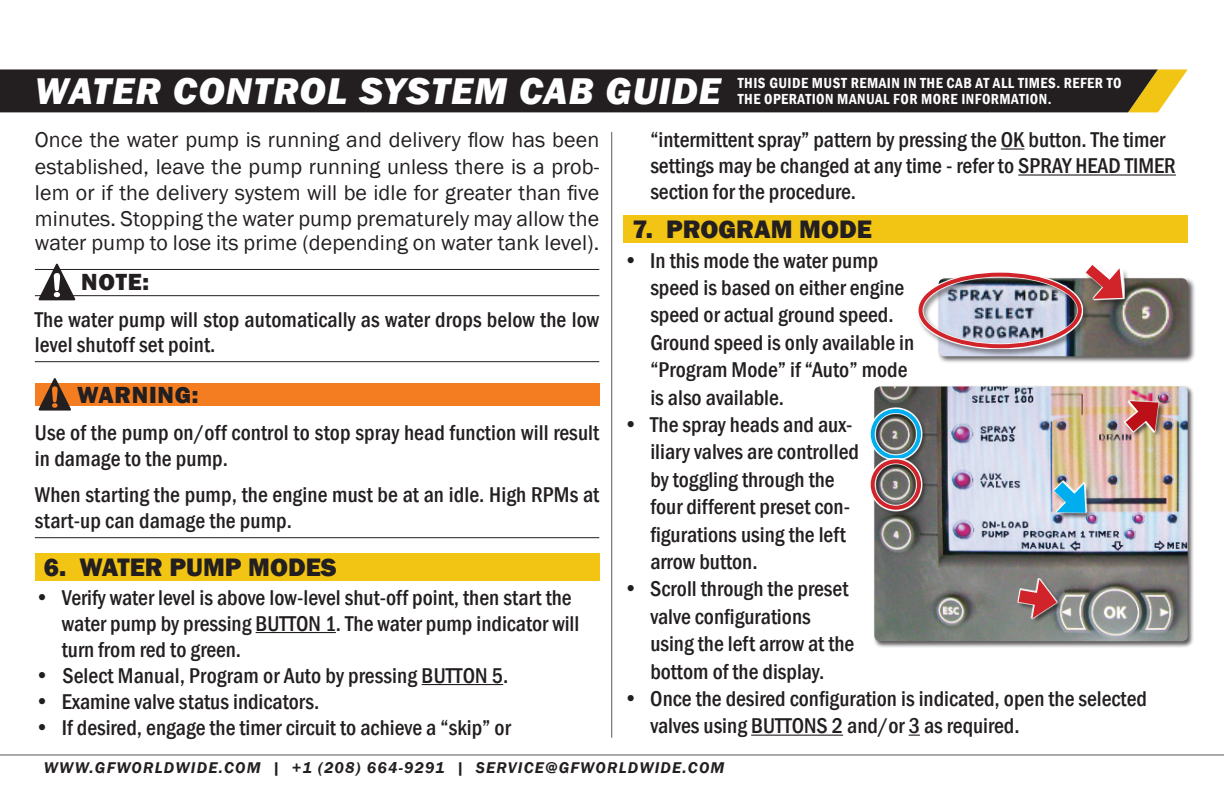
<style>
.page{position:relative;width:1224px;height:791px;background:#fff}
.page>*{position:absolute;margin:0;border:0;box-sizing:border-box;transform-origin:0 0}
.t1{font:italic 800 38.2px "Franklin Gothic";letter-spacing:.03em;color:#fff}
.t2{font:800 26px "Franklin Gothic";color:#231f20}
.SUBHEAD_2{font:800 24px "Franklin Gothic";letter-spacing:.03em;color:#231f20}
.SUBHEAD_3{font:800 24px "Franklin Gothic";color:#231f20}
.WARNING_TEXT{font:500 condensed 22px/27.4px "Franklin Gothic";color:#231f20}
.BODY_TEXT{font:22px/25.6px "Franklin Gothic";letter-spacing:.005em;color:#231f20;text-align:justify}
.t3{font:italic 600 16px "Franklin Gothic";letter-spacing:.075em;color:#231f20}
.t4{font:600 condensed 15px/16.4px "Franklin Gothic";letter-spacing:.03em;color:#fff}
</style>
<div class="page">
<hr style="left:35px;top:269px;width:564px;height:1px;background:#231f20">
<hr style="left:35px;top:295px;width:564px;height:1px;background:#231f20">
<hr style="left:35px;top:361px;width:564px;height:1px;background:#231f20">
<div style="left:35px;top:383px;width:564px;height:22px;background:#f47d21"></div>
<hr style="left:35px;top:537px;width:564px;height:1px;background:#231f20">
<div style="left:35px;top:553px;width:564px;height:28px;background:#f2c414"></div>
<hr style="left:255px;top:632px;width:81px;height:1px;background:#231f20">
<hr style="left:421px;top:684px;width:82px;height:1px;background:#231f20">
<svg style="left:36px;top:263px;width:42px;height:38px"></svg>
<svg style="left:36px;top:378px;width:37px;height:33px"></svg>
<hr style="left:1000px;top:148px;width:24px;height:2px;background:#231f20">
<hr style="left:1018px;top:174px;width:157px;height:2px;background:#231f20">
<div style="left:623px;top:216px;width:564px;height:27px;background:#f2c414"></div>
<hr style="left:751px;top:735px;width:92px;height:1px;background:#231f20">
<hr style="left:611px;top:132px;width:1px;height:606px;background:#57585a">
<hr style="left:0;top:755px;width:1223px;height:1px;background:#57585a">
<div style="left:936px;top:277px;width:259px;height:87px;background:#231f20;opacity:.75"></div>
<img style="left:1090px;top:278px;width:97px;height:78px">
<div style="left:1084px;top:264px;width:47px;height:44px;background:#231f20;opacity:.75"></div>
<svg style="left:1084px;top:264px;width:42px;height:39px"></svg>
<div style="left:916px;top:271px;width:174px;height:86px;background:#231f20;opacity:.75"></div>
<img style="left:917px;top:272px;width:165px;height:77px">
<div style="left:918px;top:273px;width:163px;height:75px;border:4px solid #d1232a;border-radius:50%"></div>
<div style="left:872px;top:385px;width:322px;height:263px;background:#231f20;opacity:.75"></div>
<img style="left:874px;top:386px;width:313px;height:255px">
<div style="left:869px;top:408px;width:58px;height:58px;background:#231f20;opacity:.75"></div>
<svg style="left:869px;top:408px;width:53px;height:50px;background:#798b8e"></svg>
<div style="left:870px;top:409px;width:50px;height:50px;border:4px solid #00aeef;border-radius:50%"></div>
<div style="left:869px;top:459px;width:58px;height:57px;background:#231f20;opacity:.75"></div>
<svg style="left:869px;top:458px;width:53px;height:53px;background:#92807e"></svg>
<div style="left:870px;top:459px;width:50px;height:51px;border:4px solid #d1232a;border-radius:50%"></div>
<img style="left:1041px;top:470px;width:59px;height:59px">
<img style="left:1112px;top:386px;width:60px;height:58px">
<div style="left:1017px;top:579px;width:45px;height:46px;background:#231f20;opacity:.75"></div>
<svg style="left:1005px;top:575px;width:56px;height:48px;background:#977070"></svg>
<svg style="left:1157px;top:69px;width:30px;height:43px"></svg>
<div style="left:0;top:69px;width:1157px;height:43px;background:#231f20"></div>
<h1 class="t1" style="left:35px;top:67px;width:687px">WATER CONTROL SYSTEM CAB GUIDE</h1>
<p class="t4" style="left:737px;top:75px;width:385px">THIS GUIDE MUST REMAIN IN THE CAB AT ALL TIMES. REFER TO<br>THE OPERATION MANUAL FOR MORE INFORMATION.</p>
<p class="BODY_TEXT" style="left:35px;top:128px;width:566px">Once the water pump is running and delivery flow has been established, leave the pump running unless there is a prob&shy;lem or if the delivery system will be idle for greater than five minutes. Stopping the water pump prematurely may allow the water pump to lose its prime (depending on water tank level).</p>
<p class="SUBHEAD_3" style="left:81px;top:267px;width:69px">NOTE:</p>
<p class="WARNING_TEXT" style="left:35px;top:307px;width:566px;line-height:25.4px">The water pump will stop automatically as water drops below the low level shutoff set point.</p>
<p class="SUBHEAD_2" style="left:77px;top:379px;width:123px">WARNING:</p>
<p class="WARNING_TEXT" style="left:35px;top:419px;width:565px;line-height:26.4px">Use of the pump on/off control to stop spray head function will result in damage to the pump.</p>
<p class="WARNING_TEXT" style="left:35px;top:481px;width:565px;line-height:26.4px">When starting the pump, the engine must be at an idle. High RPMs at start-up can damage the pump.</p>
<p class="t2" style="left:44px;top:550px;width:294px">6. WATER PUMP MODES</p>
<p class="WARNING_TEXT" style="left:62px;top:584px;width:519px;line-height:26px;text-indent:-27px">• Verify water level is above low-level shut-off point, then start the water pump by pressing BUTTON 1. The water pump indicator will turn from red to green.</p>
<p class="WARNING_TEXT" style="left:35px;top:662px;width:475px">• Select Manual, Program or Auto by pressing BUTTON 5.</p>
<p class="WARNING_TEXT" style="left:35px;top:688px;width:286px">• Examine valve status indicators.</p>
<p class="WARNING_TEXT" style="left:35px;top:714px;width:477px">• If desired, engage the timer circuit to achieve a “skip” or</p>
<p class="WARNING_TEXT" style="left:650px;top:127px;width:527px;line-height:26px">“intermittent spray” pattern by pressing the OK button. The timer settings may be changed at any time - refer to SPRAY HEAD TIMER section for the procedure.</p>
<p class="t2" style="left:632px;top:213px;width:241px">7. PROGRAM MODE</p>
<p class="WARNING_TEXT" style="left:650px;top:247px;width:265px;text-indent:-27px">• In this mode the water pump speed is based on either engine speed or actual ground speed.<br>Ground speed is only available in “Program Mode” if “Auto” mode is also available.</p>
<p class="WARNING_TEXT" style="left:650px;top:411px;width:210px;text-indent:-27px">• The spray heads and aux&shy;iliary valves are controlled by toggling through the four different preset con&shy;figurations using the left arrow button.</p>
<p class="WARNING_TEXT" style="left:650px;top:575px;width:205px;text-indent:-27px">• Scroll through the preset valve configurations using the left arrow at the bottom of the display.</p>
<p class="WARNING_TEXT" style="left:650px;top:685px;width:498px;text-indent:-27px">• Once the desired configuration is indicated, open the selected valves using BUTTONS 2 and/or 3 as required.</p>
<p class="t3" style="left:44px;top:757px;width:682px">WWW.GFWORLDWIDE.COM | +1 (208) 664-9291 | SERVICE@GFWORLDWIDE.COM</p>
</div>
